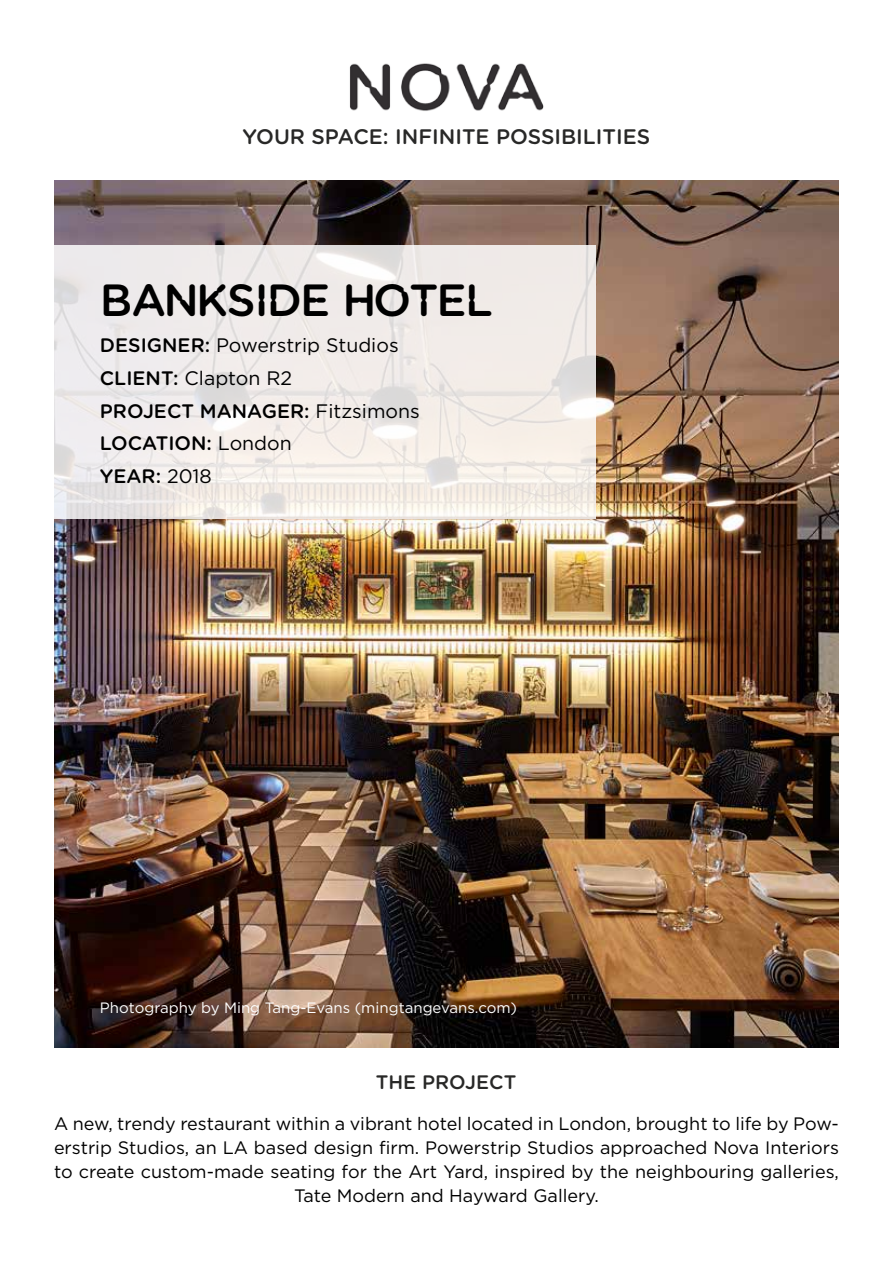
<style>
.page{position:relative;width:893px;height:1263px;background:#fff}
.page>*{position:absolute;margin:0;border:0;box-sizing:border-box;transform-origin:0 0}
.t1{font:500 45px "Dovetail Rounded";color:#000}
.t2{font:500 21px "Gotham Rounded";color:#282827}
.t3{font:500 19.5px/33px "Gotham Rounded";color:#000}
.t4{font:19.5px "Gotham";color:#000}
.t5{font:500 19.5px "Gotham Rounded";color:#282827}
.t6{font:18px/24px "Gotham";color:#000;text-align:center}
.t7{font:15px "Gotham";color:#fff}
.s1{font-family:"Gotham Rounded";font-weight:500}
.s2{font-family:"Gotham";font-weight:400}
</style>
<div class="page">
<img style="left:349px;top:63px;width:195px;height:48px">
<img style="left:54px;top:180px;width:785px;height:868px">
<svg style="left:54px;top:246px;width:541px;height:273px;background:#efeae7"></svg>
<p class="t2" style="left:243px;top:122px;width:409px">YOUR SPACE: INFINITE POSSIBILITIES</p>
<h1 class="t1" style="left:100px;top:268px;width:393px">BANKSIDE HOTEL</h1>
<p class="t4" style="left:100px;top:333px;width:300px"><span class="s1">DESIGNER:</span> Powerstrip Studios</p>
<p class="t4" style="left:100px;top:366px;width:194px"><span class="s1">CLIENT:</span> Clapton R2</p>
<p class="t3" style="left:100px;top:394px;width:321px">PROJECT MANAGER: <span class="s2">Fitzsimons</span></p>
<p class="t3" style="left:100px;top:426px;width:193px">LOCATION: <span class="s2">London<br></span>YEAR: <span class="s2">2018</span></p>
<p class="t7" style="left:100px;top:998px;width:419px">Photography by Ming Tang-Evans (mingtangevans.com)</p>
<p class="t5" style="left:376px;top:1068px;width:142px">THE PROJECT</p>
<p class="t6" style="left:54px;top:1111px;width:786px">A new, trendy restaurant within a vibrant hotel located in London, brought to life by Pow&shy;erstrip Studios, an LA based design firm. Powerstrip Studios approached Nova Interiors to create custom-made seating for the Art Yard, inspired by the neighbouring galleries, Tate Modern and Hayward Gallery.</p>
</div>
